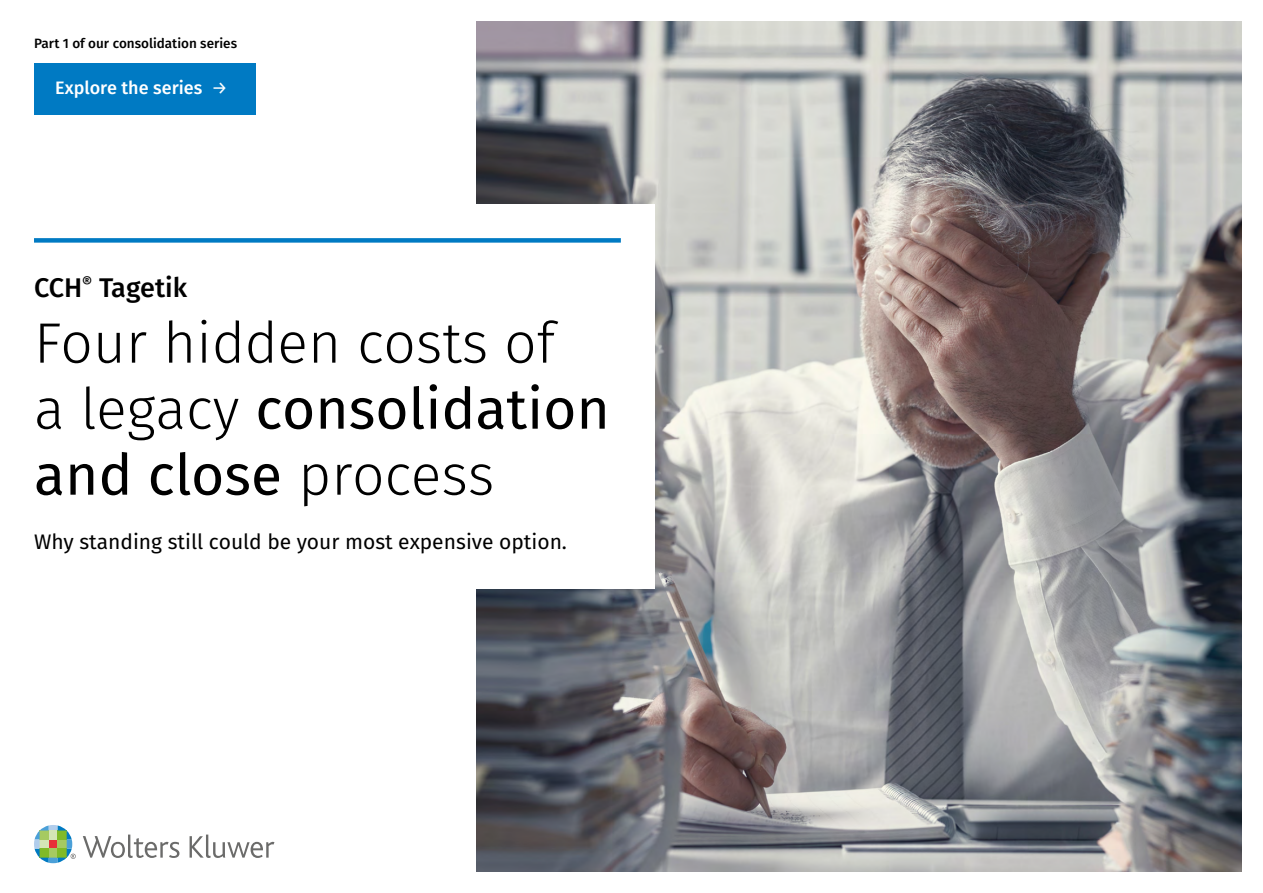
<style>
.page{position:relative;width:1263px;height:893px;background:#fff}
.page>*{position:absolute;margin:0;border:0;box-sizing:border-box;transform-origin:0 0}
.t1{font:300 57px/66px "Fira Sans";color:#000}
.t2{font:500 27px "Fira Sans";color:#000}
.t3{font:21px "Fira Sans";color:#000}
.t4{font:500 18px "Fira Sans";color:#fff}
.t5{font:500 13.5px "Fira Sans";color:#000}
.s1{font-weight:400}
</style>
<div class="page">
<img style="left:476px;top:21px;width:766px;height:851px">
<div style="left:34px;top:204px;width:621px;height:385px;background:#fff"></div>
<div style="left:34px;top:238px;width:587px;height:5px;background:#007ac3"></div>
<svg style="left:83px;top:835px;width:96px;height:23px"></svg>
<svg style="left:190px;top:835px;width:84px;height:23px"></svg>
<svg style="left:34px;top:825px;width:42px;height:38px"></svg>
<div style="left:34px;top:64px;width:221px;height:51px;background:#007ac3"></div>
<p class="t5" style="left:34px;top:34px;width:205px">Part 1 of our consolidation series</p>
<p class="t4" style="left:55px;top:75px;width:174px">Explore the series <span class="s1">→</span></p>
<p class="t2" style="left:34px;top:268px;width:155px">CCH<sup>®</sup> Tagetik</p>
<p class="t1" style="left:34px;top:310px;width:577px">Four hidden costs of<br>a legacy <span class="s1">consolidation and close</span> process</p>
<p class="t3" style="left:34px;top:527px;width:534px">Why standing still could be your most expensive option.</p>
</div>
